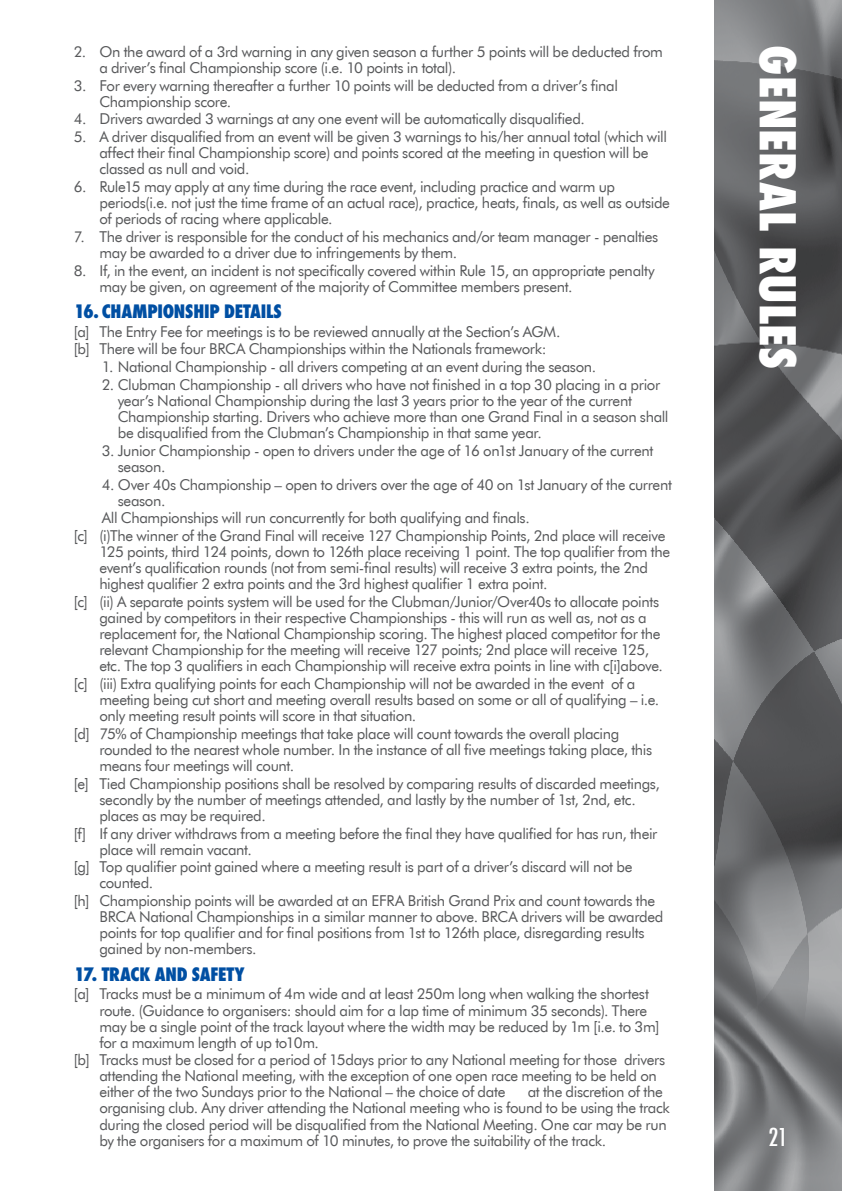
<style>
.page{position:relative;width:842px;height:1191px;background:#fff}
.page>*{position:absolute;margin:0;border:0;box-sizing:border-box;transform-origin:0 0}
.t1{font:800 condensed 48px "Futura";letter-spacing:.005em;color:#fff}
.t2{font:500 condensed 24px "Futura";color:#fff}
.t3{font:800 condensed 18px "Futura";letter-spacing:-.01em;color:#004fa3}
.t4{font:15px/16px "Futura BT";letter-spacing:-.025em;color:#58595b}
</style>
<div class="page">
<svg style="left:714px;top:0;width:128px;height:1191px;background:#68696b"></svg>
<p class="t4" style="left:99px;top:43px;width:565px;text-indent:-26px">2. On the award of a 3rd warning in any given season a further 5 points will be deducted from a driver’s final Championship score (i.e. 10 points in total).</p>
<p class="t4" style="left:99px;top:77px;width:520px;text-indent:-26px">3. For every warning thereafter a further 10 points will be deducted from a driver’s final<br>Championship score.</p>
<p class="t4" style="left:74px;top:111px;width:513px">4. Drivers awarded 3 warnings at any one event will be automatically disqualified.</p>
<p class="t4" style="left:99px;top:129px;width:569px;text-indent:-26px">5. A driver disqualified from an event will be given 3 warnings to his/her annual total (which will affect their final Championship score) and points scored at the meeting in question will be classed as null and void.</p>
<p class="t4" style="left:99px;top:178px;width:572px;text-indent:-26px">6. Rule15 may apply at any time during the race event, including practice and warm up periods(i.e. not just the time frame of an actual race), practice, heats, finals, as well as outside of periods of racing where applicable.</p>
<p class="t4" style="left:99px;top:228px;width:560px;text-indent:-26px">7. The driver is responsible for the conduct of his mechanics and/or team manager - penalties may be awarded to a driver due to infringements by them.</p>
<p class="t4" style="left:99px;top:262px;width:557px;text-indent:-26px">8. If, in the event, an incident is not specifically covered within Rule 15, an appropriate penalty may be given, on agreement of the majority of Committee members present.</p>
<p class="t3" style="left:74px;top:299px;width:210px">16. CHAMPIONSHIP DETAILS</p>
<p class="t4" style="left:74px;top:322px;width:488px;line-height:17.8px">[a] The Entry Fee for meetings is to be reviewed annually at the Section’s AGM. [b] There will be four BRCA Championships within the Nationals framework:</p>
<p class="t4" style="left:102px;top:359px;width:496px">1. National Championship - all drivers competing at an event during the season.</p>
<p class="t4" style="left:118px;top:376px;width:552px;text-indent:-16px">2. Clubman Championship - all drivers who have not finished in a top 30 placing in a prior year’s National Championship during the last 3 years prior to the year of the current Championship starting. Drivers who achieve more than one Grand Final in a season shall be disqualified from the Clubman’s Championship in that same year.</p>
<p class="t4" style="left:118px;top:442px;width:537px;text-indent:-16px">3. Junior Championship - open to drivers under the age of 16 on1st January of the current season.</p>
<p class="t4" style="left:118px;top:476px;width:556px;text-indent:-16px">4. Over 40s Championship – open to drivers over the age of 40 on 1st January of the current season.</p>
<p class="t4" style="left:74px;top:509px;width:593px;line-height:17.8px;text-indent:28px">All Championships will run concurrently for both qualifying and finals.<br>[c] (i)The winner of the Grand Final will receive 127 Championship Points, 2nd place will receive</p>
<p class="t4" style="left:99px;top:544px;width:572px">125 points, third 124 points, down to 126th place receiving 1 point. The top qualifier from the event’s qualification rounds (not from semi-final results) will receive 3 extra points, the 2nd highest qualifier 2 extra points and the 3rd highest qualifier 1 extra point.</p>
<p class="t4" style="left:99px;top:593px;width:565px;text-indent:-26px">[c] (ii) A separate points system will be used for the Clubman/Junior/Over40s to allocate points gained by competitors in their respective Championships - this will run as well as, not as a replacement for, the National Championship scoring. The highest placed competitor for the relevant Championship for the meeting will receive 127 points; 2nd place will receive 125, etc. The top 3 qualifiers in each Championship will receive extra points in line with c[i]above.</p>
<p class="t4" style="left:99px;top:675px;width:561px;text-indent:-26px">[c] (iii) Extra qualifying points for each Championship will not be awarded in the event of a meeting being cut short and meeting overall results based on some or all of qualifying – i.e. only meeting result points will score in that situation.</p>
<p class="t4" style="left:99px;top:725px;width:554px;text-indent:-26px">[d] 75% of Championship meetings that take place will count towards the overall placing rounded to the nearest whole number. In the instance of all five meetings taking place, this means four meetings will count.</p>
<p class="t4" style="left:99px;top:775px;width:562px;text-indent:-26px">[e] Tied Championship positions shall be resolved by comparing results of discarded meetings, secondly by the number of meetings attended, and lastly by the number of 1st, 2nd, etc. places as may be required.</p>
<p class="t4" style="left:99px;top:825px;width:560px;text-indent:-26px">[f] If any driver withdraws from a meeting before the final they have qualified for has run, their place will remain vacant.</p>
<p class="t4" style="left:99px;top:859px;width:534px;text-indent:-26px">[g] Top qualifier point gained where a meeting result is part of a driver’s discard will not be counted.</p>
<p class="t4" style="left:99px;top:892px;width:566px;text-indent:-26px">[h] Championship points will be awarded at an EFRA British Grand Prix and count towards the BRCA National Championships in a similar manner to above. BRCA drivers will be awarded points for top qualifier and for final positions from 1st to 126th place, disregarding results gained by non-members.</p>
<p class="t3" style="left:74px;top:961px;width:172px">17. TRACK AND SAFETY</p>
<p class="t4" style="left:99px;top:986px;width:561px;text-indent:-26px">[a] Tracks must be a minimum of 4m wide and at least 250m long when walking the shortest route. (Guidance to organisers: should aim for a lap time of minimum 35 seconds). There may be a single point of the track layout where the width may be reduced by 1m [i.e. to 3m] for a maximum length of up to10m.</p>
<p class="t4" style="left:99px;top:1052px;width:567px;text-indent:-26px">[b] Tracks must be closed for a period of 15days prior to any National meeting for those drivers attending the National meeting, with the exception of one open race meeting to be held on either of the two Sundays prior to the National – the choice of date</p>
<p class="t4" style="left:99px;top:1084px;width:572px;text-indent:428px">at the discretion of the organising club. Any driver attending the National meeting who is found to be using the track during the closed period will be disqualified from the National Meeting. One car may be run by the organisers for a maximum of 10 minutes, to prove the suitability of the track.</p>
<h1 class="t1" style="left:810px;top:45px;width:325px;rotate:90deg">GENERAL RULES</h1>
<h2 class="t2" style="left:768px;top:1121px;width:21px">21</h2>
</div>
